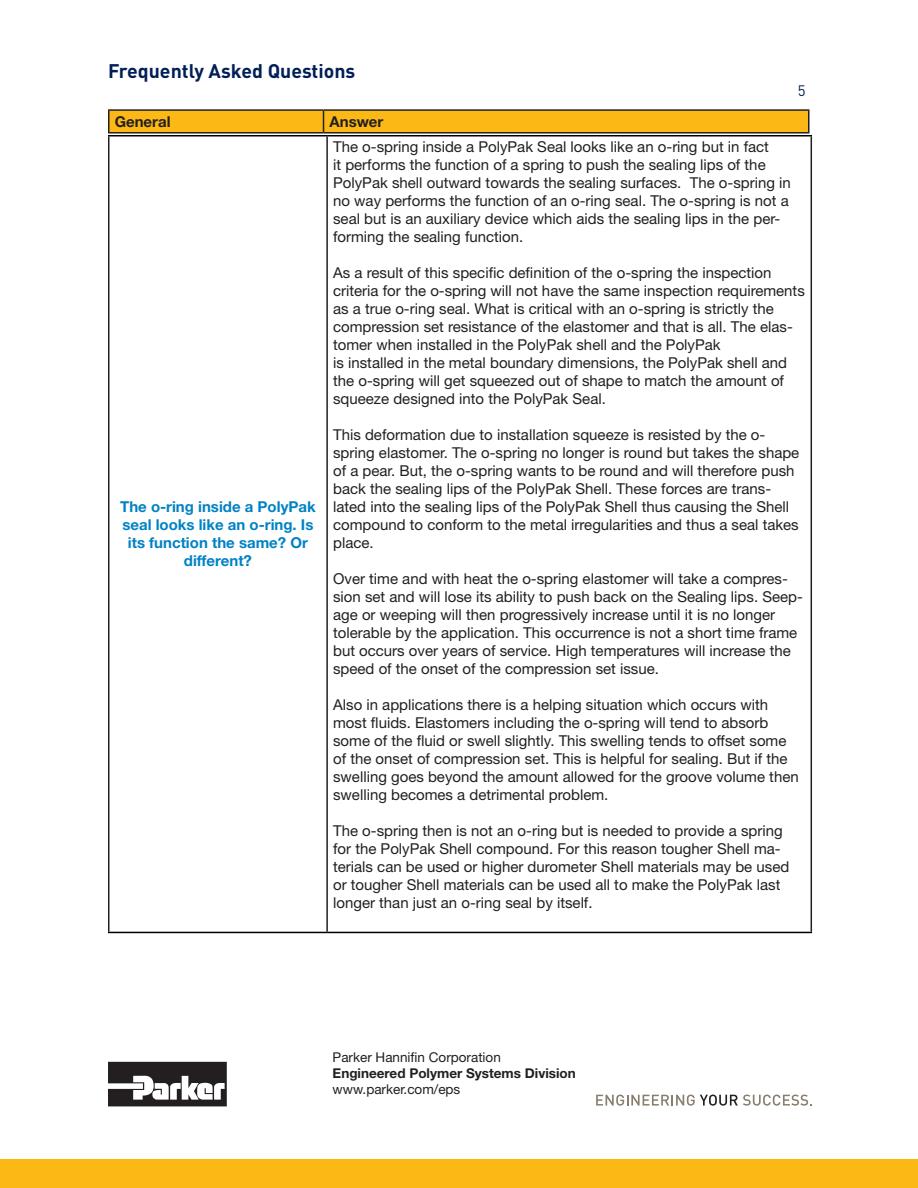
<style>
.page{position:relative;width:918px;height:1188px;background:#fff}
.page>*{position:absolute;margin:0;border:0;box-sizing:border-box;transform-origin:0 0}
.t1{font:700 19.5px "DINOT";color:#001f56}
.t2{font:15px/18px "Helvetica Neue LT Std";color:#231f20}
.t3{font:700 15px/18px "Helvetica Neue LT Std";color:#0082c5;text-align:center}
.t4{font:700 15px "Helvetica Neue LT Std";color:#231f20}
.t5{font:15px "DINOT";color:#001f56}
.t6{font:13.5px "Helvetica Neue LT Std";color:#231f20}
.t7{font:700 13.5px "Helvetica Neue LT Std";color:#231f20}
</style>
<div class="page">
<svg style="left:108px;top:1062px;width:119px;height:44px"></svg>
<div style="left:0;top:1159px;width:917px;height:29px;background:#fcb814"></div>
<svg style="left:596px;top:1095px;width:216px;height:11px"></svg>
<svg style="left:917px;top:1159px;width:1px;height:29px"></svg>
<hr style="left:108px;top:109px;width:216px;height:2px;background:#231f20">
<hr style="left:108px;top:111px;width:2px;height:21px;background:#231f20">
<hr style="left:324px;top:109px;width:486px;height:2px;background:#231f20">
<div style="left:109px;top:110px;width:700px;height:22px;background:#fcb814"></div>
<hr style="left:808px;top:111px;width:2px;height:21px;background:#231f20">
<hr style="left:108px;top:132px;width:216px;height:2px;background:#231f20">
<hr style="left:324px;top:132px;width:486px;height:2px;background:#231f20">
<hr style="left:108px;top:136px;width:2px;height:796px;background:#231f20">
<hr style="left:326px;top:136px;width:2px;height:796px;background:#231f20">
<hr style="left:811px;top:136px;width:1px;height:796px;background:#231f20">
<hr style="left:108px;top:135px;width:219px;height:1px;background:#000">
<hr style="left:327px;top:135px;width:485px;height:1px;background:#000">
<hr style="left:108px;top:932px;width:219px;height:1px;background:#000">
<hr style="left:327px;top:932px;width:485px;height:1px;background:#000">
<h1 class="t1" style="left:108px;top:57px;width:249px">Frequently Asked Questions</h1>
<p class="t4" style="left:115px;top:112px;width:57px">General</p>
<p class="t4" style="left:330px;top:112px;width:55px">Answer</p>
<p class="t5" style="left:798px;top:80px;width:9px">5</p>
<p class="t3" style="left:120px;top:498px;width:197px">The o-ring inside a PolyPak seal looks like an o-ring. Is its function the same? Or different?</p>
<p class="t2" style="left:333px;top:138px;width:459px">The o-spring inside a PolyPak Seal looks like an o-ring but in fact<br>it performs the function of a spring to push the sealing lips of the PolyPak shell outward towards the sealing surfaces. The o-spring in no way performs the function of an o-ring seal. The o-spring is not a seal but is an auxiliary device which aids the sealing lips in the per&shy;forming the sealing function.</p>
<p class="t2" style="left:333px;top:264px;width:473px">As a result of this specific definition of the o-spring the inspection criteria for the o-spring will not have the same inspection requirements as a true o-ring seal. What is critical with an o-spring is strictly the compression set resistance of the elastomer and that is all. The elas&shy;tomer when installed in the PolyPak shell and the PolyPak<br>is installed in the metal boundary dimensions, the PolyPak shell and the o-spring will get squeezed out of shape to match the amount of squeeze designed into the PolyPak Seal.</p>
<p class="t2" style="left:333px;top:426px;width:468px">This deformation due to installation squeeze is resisted by the o&shy;spring elastomer. The o-spring no longer is round but takes the shape of a pear. But, the o-spring wants to be round and will therefore push back the sealing lips of the PolyPak Shell. These forces are trans&shy;lated into the sealing lips of the PolyPak Shell thus causing the Shell compound to conform to the metal irregularities and thus a seal takes place.</p>
<p class="t2" style="left:333px;top:570px;width:471px">Over time and with heat the o-spring elastomer will take a compres&shy;sion set and will lose its ability to push back on the Sealing lips. Seep&shy;age or weeping will then progressively increase until it is no longer tolerable by the application. This occurrence is not a short time frame but occurs over years of service. High temperatures will increase the speed of the onset of the compression set issue.</p>
<p class="t2" style="left:333px;top:696px;width:467px">Also in applications there is a helping situation which occurs with most fluids. Elastomers including the o-spring will tend to absorb some of the fluid or swell slightly. This swelling tends to offset some of the onset of compression set. This is helpful for sealing. But if the swelling goes beyond the amount allowed for the groove volume then swelling becomes a detrimental problem.</p>
<p class="t2" style="left:333px;top:822px;width:458px">The o-spring then is not an o-ring but is needed to provide a spring for the PolyPak Shell compound. For this reason tougher Shell ma&shy;terials can be used or higher durometer Shell materials may be used or tougher Shell materials can be used all to make the PolyPak last longer than just an o-ring seal by itself.</p>
<p class="t6" style="left:333px;top:1049px;width:170px">Parker Hannifin Corporation</p>
<p class="t7" style="left:333px;top:1065px;width:245px">Engineered Polymer Systems Division</p>
<p class="t6" style="left:333px;top:1081px;width:129px">www.parker.com/eps</p>
</div>
